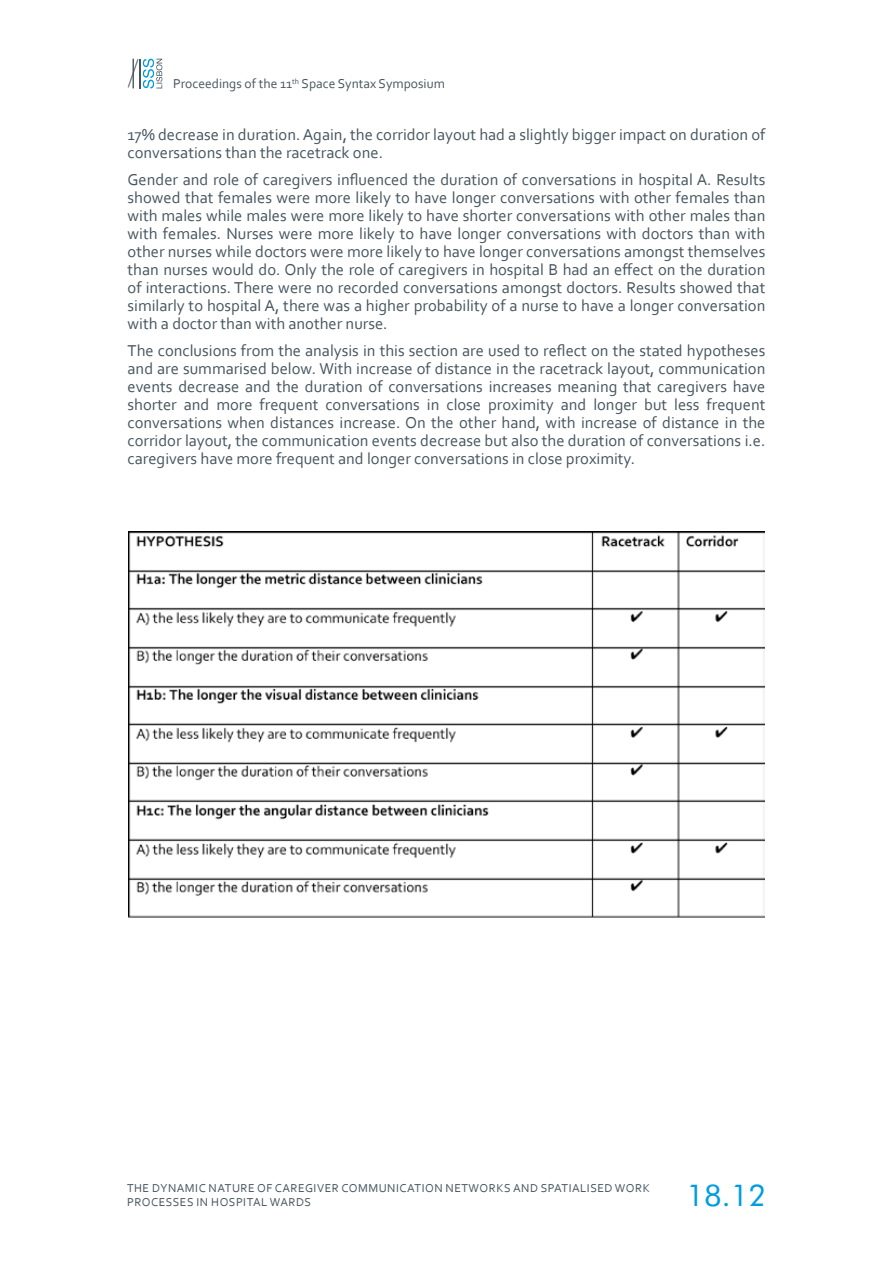
<style>
.page{position:relative;width:893px;height:1263px;background:#fff}
.page>*{position:absolute;margin:0;border:0;box-sizing:border-box;transform-origin:0 0}
.t1{font:30px "Futura BT";color:#009de0}
.t2{font:16.5px/18px "Corbel";color:#46555f;text-align:justify}
.t3{font:13.5px "Corbel";color:#46555f}
.t4{font:12px/14.4px "Corbel";letter-spacing:.04em;color:#46555f}
</style>
<div class="page">
<svg style="left:128px;top:59px;width:34px;height:29px"></svg>
<img style="left:129px;top:531px;width:635px;height:387px">
<p class="t3" style="left:173px;top:76px;width:273px">Proceedings of the 11<sup>th</sup> Space Syntax Symposium</p>
<p class="t2" style="left:128px;top:125px;width:639px">17% decrease in duration. Again, the corridor layout had a slightly bigger impact on duration of conversations than the racetrack one.</p>
<p class="t2" style="left:128px;top:170px;width:639px">Gender and role of caregivers influenced the duration of conversations in hospital A. Results showed that females were more likely to have longer conversations with other females than with males while males were more likely to have shorter conversations with other males than with females. Nurses were more likely to have longer conversations with doctors than with other nurses while doctors were more likely to have longer conversations amongst themselves than nurses would do. Only the role of caregivers in hospital B had an effect on the duration of interactions. There were no recorded conversations amongst doctors. Results showed that similarly to hospital A, there was a higher probability of a nurse to have a longer conversation with a doctor than with another nurse.</p>
<p class="t2" style="left:128px;top:341px;width:639px">The conclusions from the analysis in this section are used to reflect on the stated hypotheses and are summarised below. With increase of distance in the racetrack layout, communication events decrease and the duration of conversations increases meaning that caregivers have shorter and more frequent conversations in close proximity and longer but less frequent conversations when distances increase. On the other hand, with increase of distance in the corridor layout, the communication events decrease but also the duration of conversations i.e. caregivers have more frequent and longer conversations in close proximity.</p>
<p class="t4" style="left:127px;top:1180px;width:524px">THE DYNAMIC NATURE OF CAREGIVER COMMUNICATION NETWORKS AND SPATIALISED WORK<br>PROCESSES IN HOSPITAL WARDS</p>
<h1 class="t1" style="left:686px;top:1177px;width:81px">18.12</h1>
</div>
